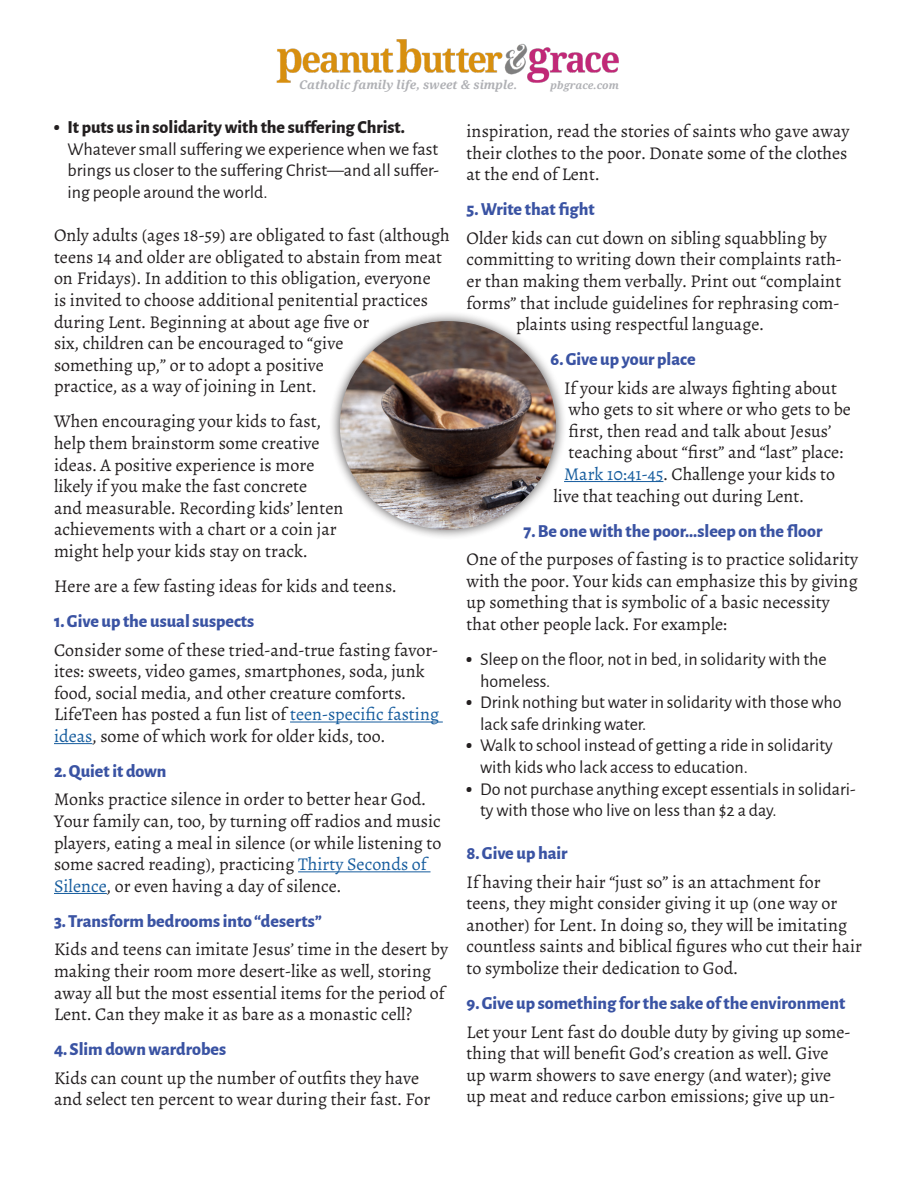
<style>
.page{position:relative;width:918px;height:1188px;background:#fff}
.page>*{position:absolute;margin:0;border:0;box-sizing:border-box;transform-origin:0 0}
.TEXT{font:18px/21.6px "Alegreya";color:#231f20}
.t1{font:18px/21.6px "Alegreya Sans";color:#231f20}
.SUBHEAD_2{font:800 18px "Alegreya Sans";color:#3a53a3}
.t2{font:italic 700 12px "Noto Serif";color:#b0b1b5}
.t3{font:italic 700 10.5px "Noto Serif";color:#b0b1b5}
.s1{font-size:11.7px}
.s2{font-weight:900}
.s3{font-weight:800}
.s4{color:#175d9e}
</style>
<div class="page">
<div style="left:329px;top:310px;width:237px;height:230px;background:#231f20;opacity:.75"></div>
<img style="left:340px;top:321px;width:216px;height:209px">
<img style="left:276px;top:39px;width:343px;height:44px">
<hr style="left:290px;top:722px;width:153px;height:1px;background:#175d9e">
<hr style="left:54px;top:743px;width:38px;height:1px;background:#175d9e">
<hr style="left:298px;top:871px;width:133px;height:1px;background:#175d9e">
<hr style="left:54px;top:893px;width:53px;height:1px;background:#175d9e">
<hr style="left:564px;top:481px;width:99px;height:1px;background:#175d9e">
<p class="t2" style="left:299px;top:76px;width:219px">Catholic family life, sweet &amp; simple<span class="s1">.</span></p>
<p class="t3" style="left:551px;top:78px;width:70px">pbgrace.com</p>
<p class="t1" style="left:68px;top:116px;width:373px;text-indent:-14px"><span class="s2">•</span> <span class="s3">It puts us in solidarity with the suffering Christ.<br></span>Whatever small suffering we experience when we fast brings us closer to the suffering Christ—and all suffer&shy;ing people around the world.</p>
<p class="TEXT" style="left:54px;top:225px;width:397px">Only adults (ages 18-59) are obligated to fast (although teens 14 and older are obligated to abstain from meat on Fridays). In addition to this obligation, everyone<br>is invited to choose additional penitential practices during Lent. Beginning at about age five or<br>six, children can be encouraged to “give<br>something up,” or to adopt a positive<br>practice, as a way of joining in Lent.</p>
<p class="TEXT" style="left:54px;top:411px;width:291px">When encouraging your kids to fast, help them brainstorm some creative ideas. A positive experience is more likely if you make the fast concrete<br>and measurable. Recording kids’ lenten achievements with a chart or a coin jar might help your kids stay on track.</p>
<p class="TEXT" style="left:54px;top:576px;width:344px">Here are a few fasting ideas for kids and teens.</p>
<p class="SUBHEAD_2" style="left:54px;top:608px;width:202px">1. Give up the usual suspects</p>
<p class="TEXT" style="left:54px;top:639px;width:387px">Consider some of these tried-and-true fasting favor&shy;ites: sweets, video games, smartphones, soda, junk food, social media, and other creature comforts.<br>LifeTeen has posted a fun list of <span class="s4">teen-specific fasting ideas</span>, some of which work for older kids, too.</p>
<p class="SUBHEAD_2" style="left:54px;top:758px;width:114px">2. Quiet it down</p>
<p class="TEXT" style="left:54px;top:789px;width:389px">Monks practice silence in order to better hear God.<br>Your family can, too, by turning off radios and music players, eating a meal in silence (or while listening to some sacred reading), practicing <span class="s4">Thirty Seconds of Silence</span>, or even having a day of silence.</p>
<p class="SUBHEAD_2" style="left:54px;top:908px;width:269px">3. Transform bedrooms into “deserts”</p>
<p class="TEXT" style="left:54px;top:939px;width:396px">Kids and teens can imitate Jesus’ time in the desert by making their room more desert-like as well, storing away all but the most essential items for the period of Lent. Can they make it as bare as a monastic cell?</p>
<p class="SUBHEAD_2" style="left:54px;top:1036px;width:174px">4. Slim down wardrobes</p>
<p class="TEXT" style="left:54px;top:1067px;width:378px">Kids can count up the number of outfits they have and select ten percent to wear during their fast. For</p>
<p class="TEXT" style="left:467px;top:120px;width:384px;text-align:justify">inspiration, read the stories of saints who gave away their clothes to the poor. Donate some of the clothes at the end of Lent.</p>
<p class="SUBHEAD_2" style="left:467px;top:196px;width:130px">5. Write that fight</p>
<p class="TEXT" style="left:467px;top:227px;width:362px">Older kids can cut down on sibling squabbling by</p>
<p class="TEXT" style="left:467px;top:249px;width:377px">committing to writing down their complaints rath-</p>
<p class="TEXT" style="left:467px;top:270px;width:376px">er than making them verbally. Print out “complaint</p>
<p class="TEXT" style="left:467px;top:292px;width:374px">forms” that include guidelines for rephrasing com-</p>
<p class="TEXT" style="left:516px;top:313px;width:249px">plaints using respectful language.</p>
<p class="SUBHEAD_2" style="left:551px;top:346px;width:147px">6. Give up your place</p>
<p class="TEXT" style="left:564px;top:377px;width:274px">If your kids are always fighting about</p>
<p class="TEXT" style="left:569px;top:399px;width:284px">who gets to sit where or who gets to be</p>
<p class="TEXT" style="left:569px;top:420px;width:264px">first, then read and talk about Jesus’</p>
<p class="TEXT" style="left:569px;top:442px;width:277px">teaching about “first” and “last” place:</p>
<p class="TEXT" style="left:564px;top:463px;width:273px"><span class="s4">Mark 10:41-45</span>. Challenge your kids to</p>
<p class="TEXT" style="left:554px;top:485px;width:252px">live that teaching out during Lent.</p>
<p class="SUBHEAD_2" style="left:524px;top:517px;width:300px">7. Be one with the poor...sleep on the floor</p>
<p class="TEXT" style="left:467px;top:548px;width:393px">One of the purposes of fasting is to practice solidarity with the poor. Your kids can emphasize this by giving up something that is symbolic of a basic necessity that other people lack. For example:</p>
<p class="t1" style="left:480px;top:648px;width:348px;text-indent:-14px"><span class="s2">•</span> Sleep on the floor, not in bed, in solidarity with the homeless.</p>
<p class="t1" style="left:480px;top:691px;width:363px;text-indent:-14px"><span class="s2">•</span> Drink nothing but water in solidarity with those who lack safe drinking water.</p>
<p class="t1" style="left:480px;top:734px;width:354px;text-indent:-14px"><span class="s2">•</span> Walk to school instead of getting a ride in solidarity with kids who lack access to education.</p>
<p class="t1" style="left:480px;top:777px;width:377px;text-indent:-14px"><span class="s2">•</span> Do not purchase anything except essentials in solidari&shy;ty with those who live on less than $2 a day.</p>
<p class="SUBHEAD_2" style="left:467px;top:840px;width:103px">8. Give up hair</p>
<p class="TEXT" style="left:467px;top:871px;width:397px">If having their hair “just so” is an attachment for teens, they might consider giving it up (one way or another) for Lent. In doing so, they will be imitating countless saints and biblical figures who cut their hair to symbolize their dedication to God.</p>
<p class="SUBHEAD_2" style="left:467px;top:990px;width:380px">9. Give up something for the sake of the environment</p>
<p class="TEXT" style="left:467px;top:1021px;width:385px">Let your Lent fast do double duty by giving up some&shy;thing that will benefit God’s creation as well. Give up warm showers to save energy (and water); give up meat and reduce carbon emissions; give up un-</p>
</div>
